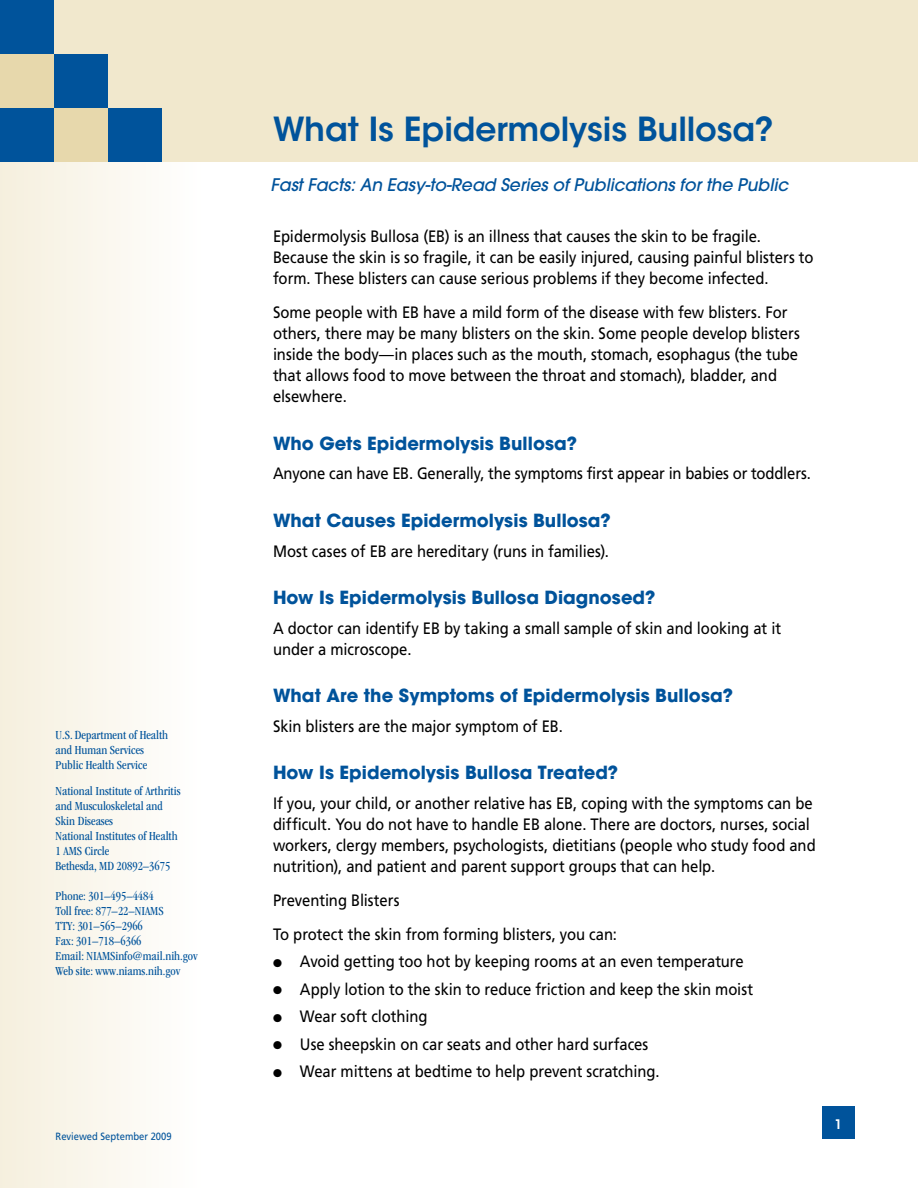
<style>
.page{position:relative;width:918px;height:1188px;background:#fff}
.page>*{position:absolute;margin:0;border:0;box-sizing:border-box;transform-origin:0 0}
.t1{font:600 33px "ITC Avant Garde Std";letter-spacing:-.005em;color:#00539b}
.t2{font:700 18px "ITC Avant Garde Std";letter-spacing:.005em;color:#00539b}
.t3{font:italic 500 17.25px "Avant Garde";letter-spacing:-.005em;color:#00539b}
.t4{font:16.5px/21px "Frutiger";letter-spacing:-.005em;color:#000;scale:.9 1}
.t5{font:600 13.5px "Avant Garde";color:#fff}
.t6{font:condensed 12.75px/15px "ITC Garamond Std";color:#00539b}
.t7{font:10.5px "Frutiger";letter-spacing:-.005em;color:#00539b;scale:.9 1}
</style>
<div class="page">
<div style="left:0;top:0;width:202px;height:1188px;background:linear-gradient(to right,#f5efde,#fffffe)"></div>
<div style="left:0;top:0;width:918px;height:162px;background:#f1e8cd"></div>
<div style="left:0;top:0;width:54px;height:54px;background:#00539b"></div>
<div style="left:54px;top:54px;width:54px;height:54px;background:#00539b"></div>
<div style="left:0;top:108px;width:54px;height:54px;background:#00539b"></div>
<div style="left:108px;top:108px;width:54px;height:54px;background:#00539b"></div>
<div style="left:54px;top:108px;width:54px;height:54px;background:#e7d8ac"></div>
<div style="left:0;top:54px;width:54px;height:54px;background:#e7d8ac"></div>
<div style="left:822px;top:1107px;width:33px;height:32px;background:#00539b"></div>
<p class="t6" style="left:56px;top:728px;width:114px">U.S. Department of Health and Human Services<br>Public Health Service</p>
<p class="t6" style="left:56px;top:784px;width:126px">National Institute of Arthritis and Musculoskeletal and<br>Skin Diseases<br>National Institutes of Health<br>1 AMS Circle<br>Bethesda, MD 20892–3675</p>
<p class="t6" style="left:56px;top:889px;width:144px">Phone: 301–495–4484<br>Toll free: 877–22–NIAMS<br>TTY: 301–565–2966<br>Fax: 301–718–6366<br>Email: NIAMSinfo@mail.nih.gov<br>Web site: www.niams.nih.gov</p>
<p class="t7" style="left:56px;top:1131px;width:130px">Reviewed September 2009</p>
<h1 class="t1" style="left:273px;top:108px;width:502px">What Is Epidermolysis Bullosa?</h1>
<p class="t3" style="left:271px;top:174px;width:519px">Fast Facts: An Easy-to-Read Series of Publications for the Public</p>
<p class="t4" style="left:273px;top:226px;width:602px">Epidermolysis Bullosa (EB) is an illness that causes the skin to be fragile.<br>Because the skin is so fragile, it can be easily injured, causing painful blisters to form. These blisters can cause serious problems if they become infected.</p>
<p class="t4" style="left:273px;top:302px;width:587px">Some people with EB have a mild form of the disease with few blisters. For others, there may be many blisters on the skin. Some people develop blisters inside the body—in places such as the mouth, stomach, esophagus (the tube that allows food to move between the throat and stomach), bladder, and elsewhere.</p>
<p class="t2" style="left:273px;top:432px;width:306px">Who Gets Epidermolysis Bullosa?</p>
<p class="t4" style="left:273px;top:463px;width:599px">Anyone can have EB. Generally, the symptoms first appear in babies or toddlers.</p>
<p class="t2" style="left:273px;top:509px;width:339px">What Causes Epidermolysis Bullosa?</p>
<p class="t4" style="left:273px;top:540px;width:375px">Most cases of EB are hereditary (runs in families).</p>
<p class="t2" style="left:273px;top:586px;width:384px">How Is Epidermolysis Bullosa Diagnosed?</p>
<p class="t4" style="left:273px;top:617px;width:566px">A doctor can identify EB by taking a small sample of skin and looking at it under a microscope.</p>
<p class="t2" style="left:273px;top:684px;width:461px">What Are the Symptoms of Epidermolysis Bullosa?</p>
<p class="t4" style="left:273px;top:716px;width:324px">Skin blisters are the major symptom of EB.</p>
<p class="t2" style="left:273px;top:761px;width:347px">How Is Epidemolysis Bullosa Treated?</p>
<p class="t4" style="left:273px;top:793px;width:605px">If you, your child, or another relative has EB, coping with the symptoms can be difficult. You do not have to handle EB alone. There are doctors, nurses, social workers, clergy members, psychologists, dietitians (people who study food and nutrition), and patient and parent support groups that can help.</p>
<p class="t4" style="left:273px;top:883px;width:384px;line-height:33.9px">Preventing Blisters<br>To protect the skin from forming blisters, you can:</p>
<p class="t4" style="left:273px;top:951px;width:525px">● Avoid getting too hot by keeping rooms at an even temperature</p>
<p class="t4" style="left:273px;top:979px;width:535px">● Apply lotion to the skin to reduce friction and keep the skin moist</p>
<p class="t4" style="left:273px;top:1006px;width:173px">● Wear soft clothing</p>
<p class="t4" style="left:273px;top:1034px;width:419px">● Use sheepskin on car seats and other hard surfaces</p>
<p class="t4" style="left:273px;top:1061px;width:431px">● Wear mittens at bedtime to help prevent scratching.</p>
<p class="t5" style="left:835px;top:1116px;width:9px">1</p>
</div>
